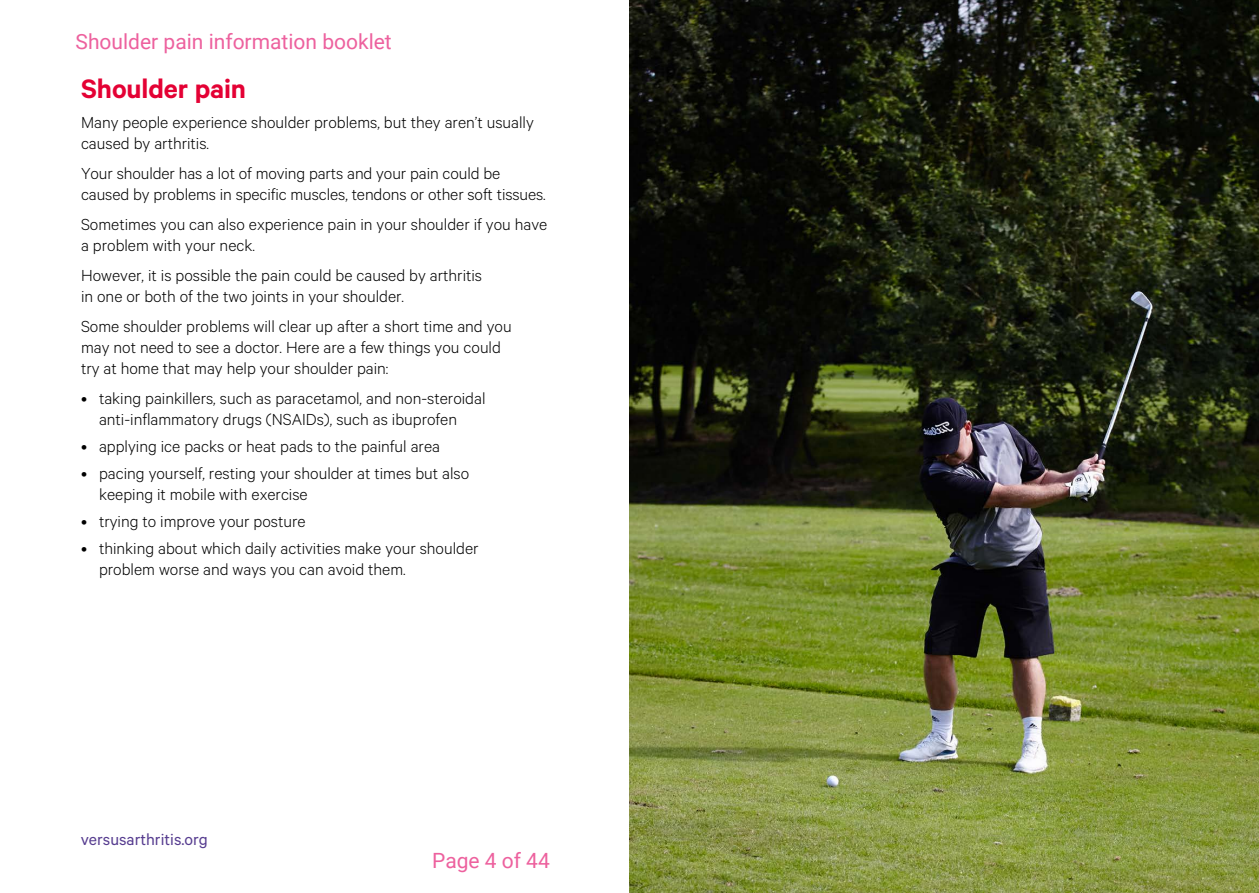
<style>
.page{position:relative;width:1259px;height:893px;background:#fff}
.page>*{position:absolute;margin:0;border:0;box-sizing:border-box;transform-origin:0 0}
.Heading_20_20pt__H1{font:600 30px "Calibre";letter-spacing:-.005em;color:#e40134}
.t1{font:21px "Roboto";color:#ed619e}
.Body_text_12_14pt{font:300 18px/21px "Calibre";color:#000}
.t2{font:18px "Calibre";color:#573d90}
</style>
<div class="page">
<img style="left:629px;top:0;width:630px;height:893px">
<p class="t1" style="left:76px;top:27px;width:318px">Shoulder pain information booklet</p>
<p class="Heading_20_20pt__H1" style="left:81px;top:70px;width:166px">Shoulder pain</p>
<p class="Body_text_12_14pt" style="left:81px;top:111px;width:454px">Many people experience shoulder problems, but they aren’t usually caused by arthritis.</p>
<p class="Body_text_12_14pt" style="left:81px;top:162px;width:466px">Your shoulder has a lot of moving parts and your pain could be caused by problems in specific muscles, tendons or other soft tissues.</p>
<p class="Body_text_12_14pt" style="left:81px;top:213px;width:468px">Sometimes you can also experience pain in your shoulder if you have a problem with your neck.</p>
<p class="Body_text_12_14pt" style="left:81px;top:264px;width:402px">However, it is possible the pain could be caused by arthritis in one or both of the two joints in your shoulder.</p>
<p class="Body_text_12_14pt" style="left:81px;top:315px;width:432px">Some shoulder problems will clear up after a short time and you may not need to see a doctor. Here are a few things you could try at home that may help your shoulder pain:</p>
<p class="Body_text_12_14pt" style="left:81px;top:387px;width:406px;text-align:center">• taking painkillers, such as paracetamol, and non-steroidal anti-inflammatory drugs (NSAIDs), such as ibuprofen</p>
<p class="Body_text_12_14pt" style="left:81px;top:435px;width:360px">• applying ice packs or heat pads to the painful area</p>
<p class="Body_text_12_14pt" style="left:99px;top:462px;width:372px;text-indent:-18px">• pacing yourself, resting your shoulder at times but also keeping it mobile with exercise</p>
<p class="Body_text_12_14pt" style="left:81px;top:510px;width:226px">• trying to improve your posture</p>
<p class="Body_text_12_14pt" style="left:99px;top:537px;width:381px;text-indent:-18px">• thinking about which daily activities make your shoulder problem worse and ways you can avoid them.</p>
<p class="t2" style="left:81px;top:828px;width:129px">versusarthritis.org</p>
<p class="t1" style="left:432px;top:846px;width:119px">Page 4 of 44</p>
</div>
